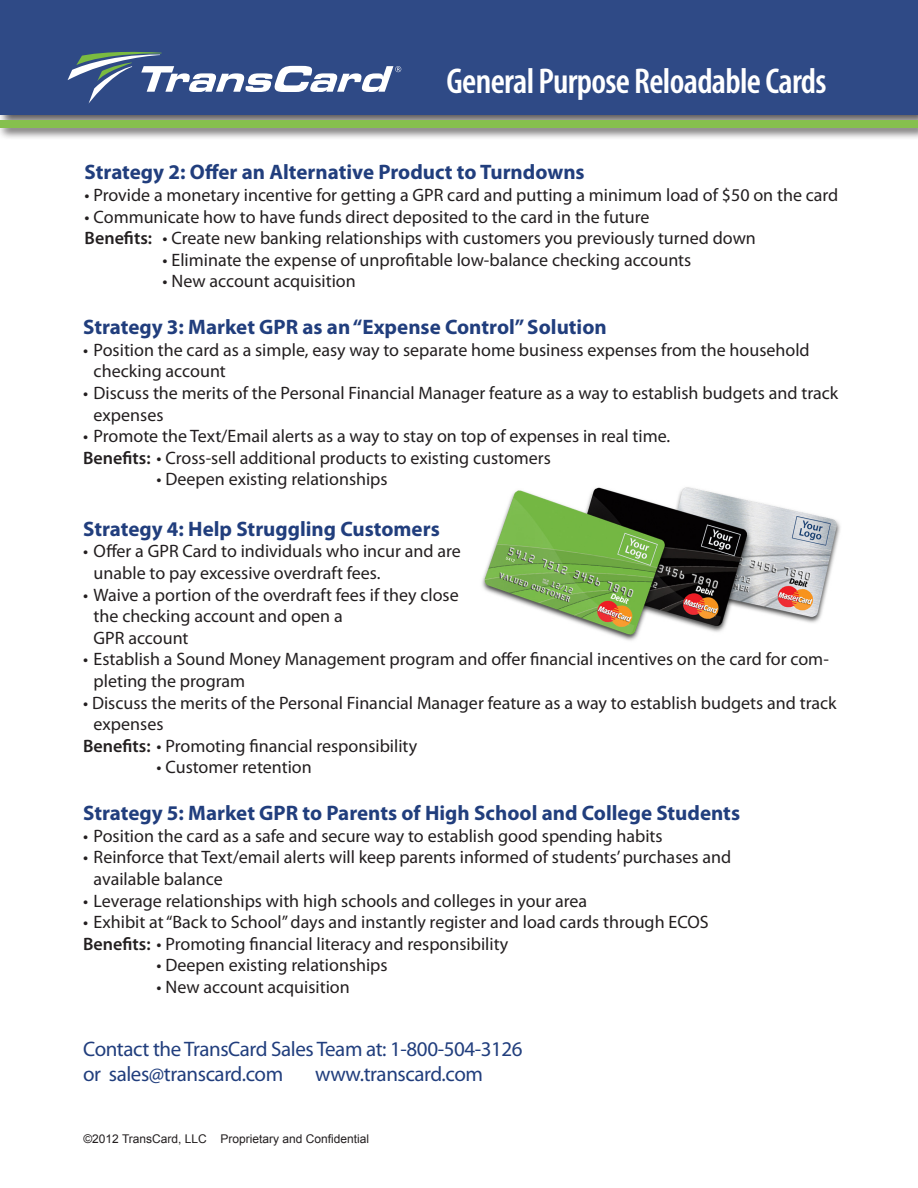
<style>
.page{position:relative;width:918px;height:1188px;background:#fff}
.page>*{position:absolute;margin:0;border:0;box-sizing:border-box;transform-origin:0 0}
.t1{font:600 condensed 36px "Myriad Pro";letter-spacing:-.02em;color:#fff}
.t2{font:700 21px "Myriad Pro";color:#213e7d}
.t3{font:21px "Myriad Pro";letter-spacing:-.02em;color:#213e7d}
.t4{font:18px/21.6px "Myriad Pro";color:#231f20}
.t5{font:12px "Arial";color:#231f20}
.s1{font-weight:600}
</style>
<div class="page">
<img style="left:482px;top:487px;width:358px;height:154px">
<div style="left:1px;top:0;width:917px;height:115px;background:#2f4a86"></div>
<div style="left:0;top:117px;width:918px;height:24px;background:#231f20;opacity:.75"></div>
<div style="left:0;top:121px;width:918px;height:7px;background:#86c04e"></div>
<svg style="left:68px;top:51px;width:333px;height:53px"></svg>
<p class="t1" style="left:447px;top:58px;width:381px">General Purpose Reloadable Cards</p>
<p class="t2" style="left:85px;top:159px;width:502px">Strategy 2: Offer an Alternative Product to Turndowns</p>
<p class="t4" style="left:85px;top:184px;width:755px">• Provide a monetary incentive for getting a GPR card and putting a minimum load of $50 on the card</p>
<p class="t4" style="left:85px;top:205px;width:566px">• Communicate how to have funds direct deposited to the card in the future</p>
<p class="t4" style="left:85px;top:227px;width:673px"><span class="s1">Benefits:</span> • Create new banking relationships with customers you previously turned down</p>
<p class="t4" style="left:163px;top:249px;width:530px">• Eliminate the expense of unprofitable low-balance checking accounts</p>
<p class="t4" style="left:163px;top:270px;width:195px">• New account acquisition</p>
<p class="t2" style="left:83px;top:313px;width:525px">Strategy 3: Market GPR as an “Expense Control” Solution</p>
<p class="t4" style="left:94px;top:339px;width:718px;text-indent:-10px">• Position the card as a simple, easy way to separate home business expenses from the household checking account</p>
<p class="t4" style="left:94px;top:382px;width:746px;text-indent:-10px">• Discuss the merits of the Personal Financial Manager feature as a way to establish budgets and track expenses</p>
<p class="t4" style="left:83px;top:425px;width:589px">• Promote the Text/Email alerts as a way to stay on top of expenses in real time.</p>
<p class="t4" style="left:83px;top:447px;width:469px"><span class="s1">Benefits:</span> • Cross-sell additional products to existing customers</p>
<p class="t4" style="left:157px;top:468px;width:233px">• Deepen existing relationships</p>
<p class="t2" style="left:83px;top:515px;width:358px">Strategy 4: Help Struggling Customers</p>
<p class="t4" style="left:94px;top:540px;width:369px;text-indent:-10px">• Offer a GPR Card to individuals who incur and are unable to pay excessive overdraft fees.</p>
<p class="t4" style="left:94px;top:583px;width:367px;text-indent:-10px">• Waive a portion of the overdraft fees if they close the checking account and open a</p>
<p class="t4" style="left:94px;top:627px;width:96px">GPR account</p>
<p class="t4" style="left:94px;top:648px;width:737px;text-indent:-10px">• Establish a Sound Money Management program and offer financial incentives on the card for com&shy;pleting the program</p>
<p class="t4" style="left:94px;top:691px;width:745px;text-indent:-10px">• Discuss the merits of the Personal Financial Manager feature as a way to establish budgets and track expenses</p>
<p class="t4" style="left:83px;top:735px;width:336px"><span class="s1">Benefits:</span> • Promoting financial responsibility</p>
<p class="t4" style="left:157px;top:756px;width:157px">• Customer retention</p>
<p class="t2" style="left:83px;top:799px;width:658px">Strategy 5: Market GPR to Parents of High School and College Students</p>
<p class="t4" style="left:83px;top:825px;width:581px">• Position the card as a safe and secure way to establish good spending habits</p>
<p class="t4" style="left:83px;top:846px;width:650px">• Reinforce that Text/email alerts will keep parents informed of students’ purchases and</p>
<p class="t4" style="left:94px;top:868px;width:131px">available balance</p>
<p class="t4" style="left:83px;top:889px;width:506px">• Leverage relationships with high schools and colleges in your area</p>
<p class="t4" style="left:83px;top:911px;width:627px">• Exhibit at “Back to School” days and instantly register and load cards through ECOS</p>
<p class="t4" style="left:83px;top:933px;width:427px"><span class="s1">Benefits:</span> • Promoting financial literacy and responsibility</p>
<p class="t4" style="left:157px;top:954px;width:233px">• Deepen existing relationships</p>
<p class="t4" style="left:157px;top:976px;width:195px">• New account acquisition</p>
<p class="t3" style="left:83px;top:1036px;width:441px">Contact the TransCard Sales Team at: 1-800-504-3126</p>
<p class="t3" style="left:83px;top:1061px;width:202px">or sales@transcard.com</p>
<p class="t3" style="left:315px;top:1061px;width:169px">www.transcard.com</p>
<p class="t5" style="left:83px;top:1131px;width:287px">©2012 TransCard, LLC Proprietary and Confidential</p>
</div>
